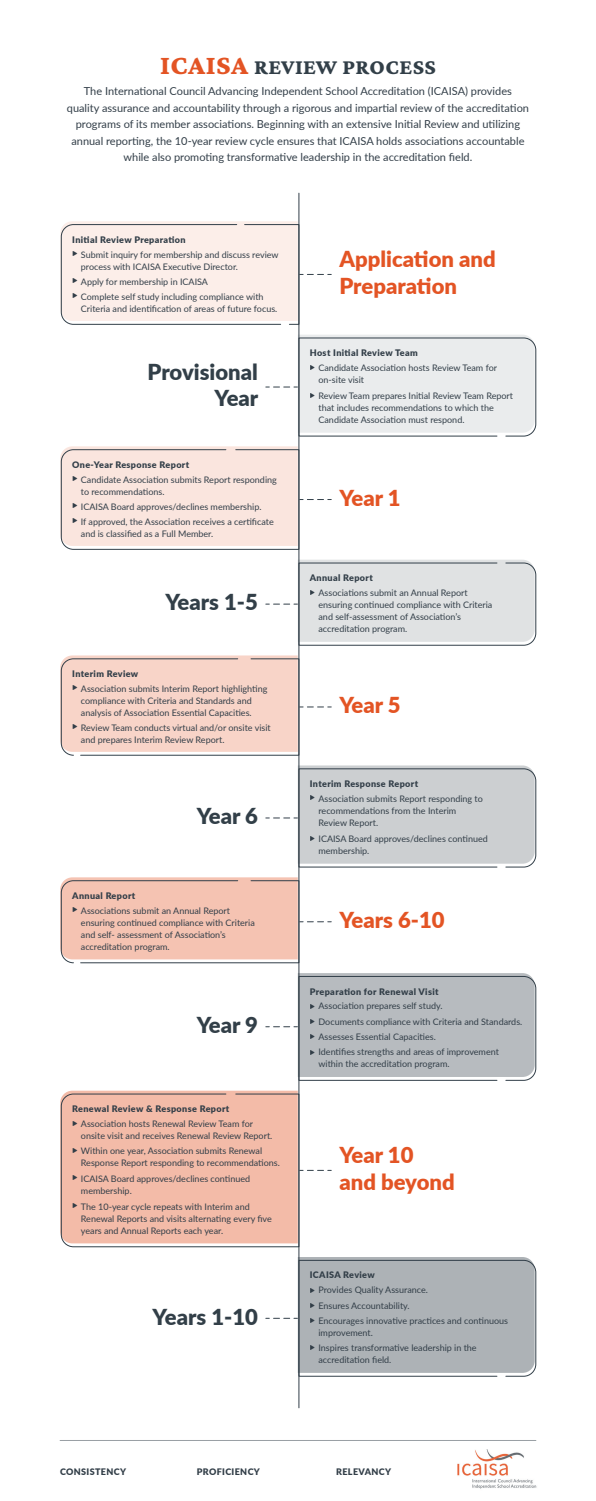
<style>
.page{position:relative;width:596px;height:1501px;background:#fff}
.page>*{position:absolute;margin:0;border:0;box-sizing:border-box;transform-origin:0 0}
.t1{font:900 22px/26.4px "Lato";color:#e35424}
.t2{font:900 22px/26.4px "Lato";color:#323f48;text-align:right}
.t3{font:800 22px "Crimson Pro";letter-spacing:.02em;color:#323f48}
.t4{font:11px/16.5px "Lato";color:#323e48;text-align:center}
.t5{font:9px/12px "Lato";color:#323e48}
.t6{font:900 9px "Lato";letter-spacing:.04em;color:#323e48}
.s1{font-size:28px;color:#e35424}
</style>
<div class="page">
<hr style="left:298px;top:193px;width:1px;height:1214px;background:#323f49">
<hr style="left:60px;top:1440px;width:475px;height:1px;background:#323f49">
<div style="left:60px;top:1093px;width:240px;height:154px;background:#f3bba8"></div>
<svg style="left:299px;top:1170px;width:32px;height:1px"></svg>
<img style="left:457px;top:1449px;width:78px;height:40px">
<svg style="left:60px;top:221px;width:271px;height:104px;background:#f7ebe8"></svg>
<svg style="left:60px;top:446px;width:271px;height:104px;background:#f5e4de"></svg>
<svg style="left:265px;top:335px;width:271px;height:102px"></svg>
<svg style="left:265px;top:560px;width:271px;height:86px;background:#dfe1e3"></svg>
<svg style="left:265px;top:765px;width:271px;height:103px;background:#d0d2d4"></svg>
<svg style="left:265px;top:973px;width:271px;height:108px;background:#bec2c5"></svg>
<svg style="left:265px;top:1257px;width:271px;height:120px;background:#b6babe"></svg>
<svg style="left:73px;top:1120px;width:4px;height:5px"></svg>
<svg style="left:73px;top:1147px;width:4px;height:5px"></svg>
<svg style="left:73px;top:1203px;width:4px;height:5px"></svg>
<svg style="left:73px;top:1175px;width:4px;height:5px"></svg>
<svg style="left:60px;top:655px;width:271px;height:101px;background:#f3d6cc"></svg>
<svg style="left:60px;top:877px;width:271px;height:87px;background:#f1c8bb"></svg>
<h1 class="t3" style="left:160px;top:53px;width:277px"><span class="s1">ICAISA</span> REVIEW PROCESS</h1>
<p class="t4" style="left:67px;top:82px;width:463px">The International Council Advancing Independent School Accreditation (ICAISA) provides quality assurance and accountability through a rigorous and impartial review of the accreditation programs of its member associations. Beginning with an extensive Initial Review and utilizing annual reporting, the 10-year review cycle ensures that ICAISA holds associations accountable while also promoting transformative leadership in the accreditation field.</p>
<p class="t6" style="left:72px;top:233px;width:115px">Initial Review Preparation</p>
<p class="t5" style="left:81px;top:248px;width:199px">Submit inquiry for membership and discuss review process with ICAISA Executive Director.</p>
<p class="t5" style="left:81px;top:290px;width:198px">Complete self study including compliance with<br>Criteria and identification of areas of future focus.</p>
<p class="t5" style="left:81px;top:275px;width:129px">Apply for membership in ICAISA</p>
<h1 class="t2" style="left:147px;top:358px;width:112px">Provisional<br>Year</h1>
<p class="t6" style="left:72px;top:458px;width:118px">One-Year Response Report</p>
<p class="t5" style="left:81px;top:473px;width:197px">Candidate Association submits Report responding to recommendations.</p>
<p class="t5" style="left:81px;top:515px;width:194px">If approved, the Association receives a certificate and is classified as a Full Member.</p>
<p class="t5" style="left:81px;top:500px;width:182px">ICAISA Board approves/declines membership.</p>
<h1 class="t1" style="left:339px;top:245px;width:158px">Application and<br>Preparation</h1>
<p class="t6" style="left:309px;top:346px;width:109px">Host Initial Review Team</p>
<p class="t5" style="left:318px;top:361px;width:180px">Candidate Association hosts Review Team for on-site visit</p>
<p class="t5" style="left:318px;top:389px;width:196px">Review Team prepares Initial Review Team Report that includes recommendations to which the<br>Candidate Association must respond.</p>
<h1 class="t1" style="left:339px;top:483px;width:63px">Year 1</h1>
<p class="t6" style="left:309px;top:571px;width:64px">Annual Report</p>
<p class="t6" style="left:72px;top:667px;width:68px">Interim Review</p>
<h1 class="t2" style="left:165px;top:588px;width:94px">Years 1-5</h1>
<p class="t5" style="left:318px;top:586px;width:175px">Associations submit an Annual Report ensuring continued compliance with Criteria and self-assessment of Association’s accreditation program.</p>
<p class="t5" style="left:81px;top:682px;width:188px">Association submits Interim Report highlighting compliance with Criteria and Standards and analysis of Association Essential Capacities.</p>
<p class="t5" style="left:81px;top:721px;width:191px">Review Team conducts virtual and/or onsite visit and prepares Interim Review Report.</p>
<p class="t6" style="left:72px;top:888px;width:64px">Annual Report</p>
<h1 class="t2" style="left:196px;top:802px;width:63px">Year 6</h1>
<p class="t5" style="left:81px;top:904px;width:175px">Associations submit an Annual Report ensuring continued compliance with Criteria and self- assessment of Association’s accreditation program.</p>
<h1 class="t2" style="left:196px;top:1011px;width:63px">Year 9</h1>
<p class="t6" style="left:72px;top:1102px;width:158px">Renewal Review &amp; Response Report</p>
<p class="t5" style="left:81px;top:1117px;width:193px">Association hosts Renewal Review Team for onsite visit and receives Renewal Review Report.</p>
<p class="t5" style="left:81px;top:1144px;width:200px">Within one year, Association submits Renewal<br>Response Report responding to recommendations.</p>
<p class="t5" style="left:81px;top:1172px;width:171px">ICAISA Board approves/declines continued membership.</p>
<p class="t5" style="left:81px;top:1200px;width:192px">The 10-year cycle repeats with Interim and<br>Renewal Reports and visits alternating every five years and Annual Reports each year.</p>
<h1 class="t2" style="left:152px;top:1302px;width:107px">Years 1-10</h1>
<h1 class="t1" style="left:339px;top:691px;width:63px">Year 5</h1>
<p class="t6" style="left:309px;top:777px;width:110px">Interim Response Report</p>
<p class="t5" style="left:318px;top:792px;width:166px">Association submits Report responding to recommendations from the Interim<br>Review Report.</p>
<p class="t5" style="left:318px;top:832px;width:171px">ICAISA Board approves/declines continued membership.</p>
<h1 class="t1" style="left:339px;top:906px;width:107px">Years 6-10</h1>
<p class="t6" style="left:309px;top:984px;width:130px">Preparation for Renewal Visit</p>
<p class="t5" style="left:318px;top:1013px;width:205px;line-height:15.3px">Documents compliance with Criteria and Standards.<br>Assesses Essential Capacities.<br>Identifies strengths and areas of improvement</p>
<p class="t5" style="left:318px;top:1057px;width:132px">within the accreditation program.</p>
<p class="t5" style="left:318px;top:1000px;width:125px">Association prepares self study.</p>
<h1 class="t1" style="left:339px;top:1141px;width:117px">Year 10 and beyond</h1>
<p class="t6" style="left:309px;top:1268px;width:66px">ICAISA Review</p>
<p class="t5" style="left:318px;top:1283px;width:111px">Provides Quality Assurance.</p>
<p class="t5" style="left:318px;top:1299px;width:93px">Ensures Accountability.</p>
<p class="t5" style="left:318px;top:1341px;width:160px">Inspires transformative leadership in the accreditation field.</p>
<p class="t5" style="left:318px;top:1314px;width:191px">Encourages innovative practices and continuous improvement.</p>
<p class="t6" style="left:60px;top:1464px;width:67px">CONSISTENCY</p>
<p class="t6" style="left:197px;top:1464px;width:65px">PROFICIENCY</p>
<p class="t6" style="left:336px;top:1464px;width:56px">RELEVANCY</p>
</div>
